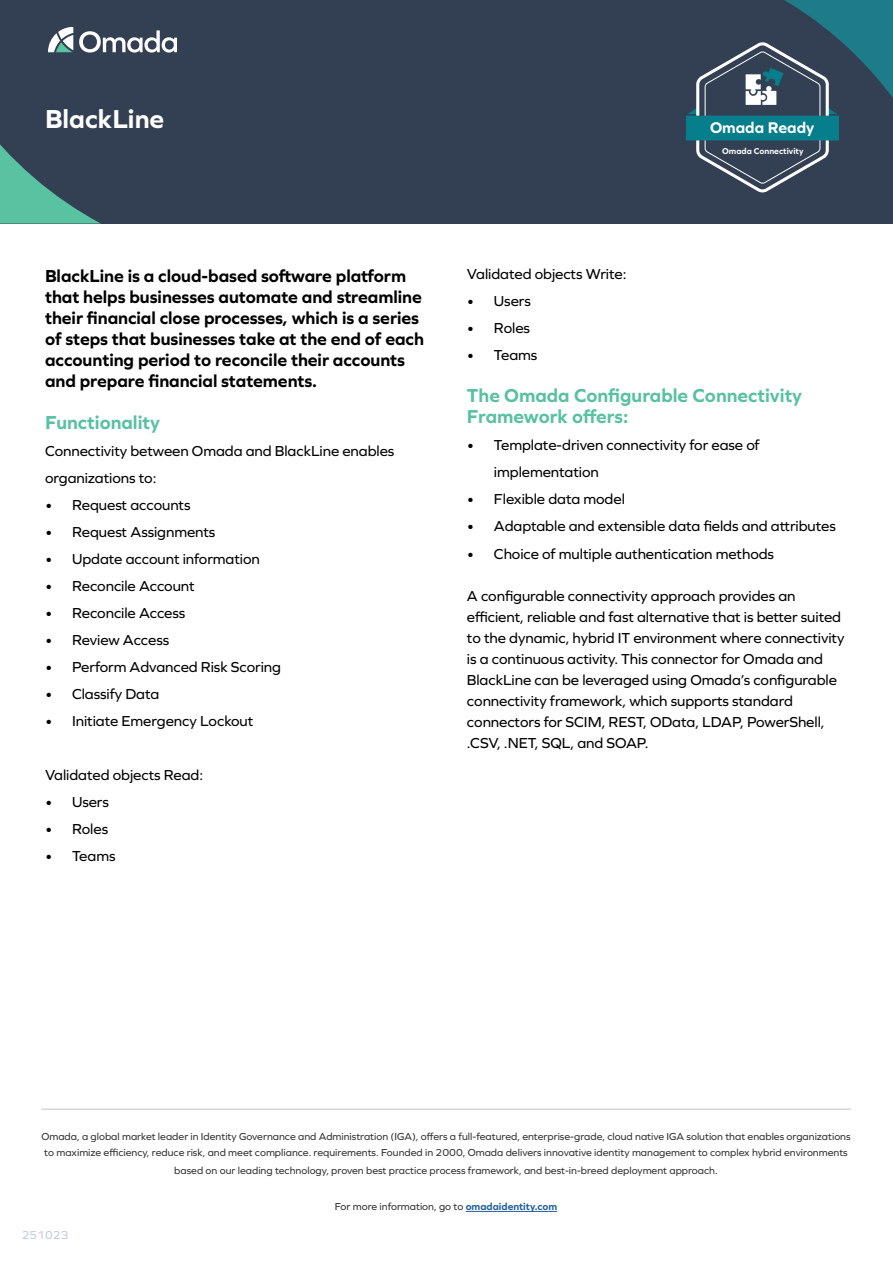
<style>
.page{position:relative;width:893px;height:1263px;background:#fff}
.page>*{position:absolute;margin:0;border:0;box-sizing:border-box;transform-origin:0 0}
.t1{font:700 27px "Graphie";color:#fff}
.t2{font:700 19.5px/21px "Graphie";color:#58c1a1}
.t3{font:700 18px/21px "Graphie";letter-spacing:-.005em;color:#000}
.t4{font:700 16.2px "Graphie";color:#fff}
.t5{font:15px/21px "Graphie";letter-spacing:-.005em;color:#000}
.t6{font:12px "Graphie";color:#c4cbdd}
.t7{font:10.5px/16.5px "Graphie";color:#323232}
.t8{font:700 8.85px "Graphie";color:#fff}
.s1{font-weight:700;color:#215e9e}
</style>
<div class="page">
<div style="left:0;top:0;width:893px;height:224px;background:#334054"></div>
<svg style="left:0;top:144px;width:101px;height:80px"></svg>
<svg style="left:48px;top:27px;width:25px;height:25px"></svg>
<svg style="left:79px;top:30px;width:98px;height:23px"></svg>
<hr style="left:466px;top:1211px;width:91px;height:1px;background:#215e9e">
<hr style="left:41px;top:1109px;width:810px;height:1px;background:#bdc3ca">
<svg style="left:688px;top:0;width:205px;height:193px"></svg>
<h1 class="t1" style="left:45px;top:103px;width:121px">BlackLine</h1>
<p class="t4" style="left:710px;top:118px;width:106px">Omada Ready</p>
<p class="t8" style="left:722px;top:146px;width:83px">Omada Connectivity</p>
<p class="t3" style="left:45px;top:265px;width:380px">BlackLine is a cloud-based software platform that helps businesses automate and streamline their financial close processes, which is a series of steps that businesses take at the end of each accounting period to reconcile their accounts and prepare financial statements.</p>
<h2 class="t2" style="left:45px;top:411px;width:117px">Functionality</h2>
<p class="t5" style="left:45px;top:437px;width:351px;line-height:27px">Connectivity between Omada and BlackLine enables organizations to:</p>
<p class="t5" style="left:45px;top:494px;width:147px">• Request accounts</p>
<p class="t5" style="left:45px;top:521px;width:172px">• Request Assignments</p>
<p class="t5" style="left:45px;top:548px;width:216px">• Update account information</p>
<p class="t5" style="left:45px;top:575px;width:151px">• Reconcile Account</p>
<p class="t5" style="left:45px;top:602px;width:142px">• Reconcile Access</p>
<p class="t5" style="left:45px;top:629px;width:126px">• Review Access</p>
<p class="t5" style="left:45px;top:656px;width:238px">• Perform Advanced Risk Scoring</p>
<p class="t5" style="left:45px;top:683px;width:116px">• Classify Data</p>
<p class="t5" style="left:45px;top:710px;width:210px">• Initiate Emergency Lockout</p>
<p class="t5" style="left:45px;top:764px;width:160px">Validated objects Read:</p>
<p class="t5" style="left:45px;top:791px;width:65px">• Users</p>
<p class="t5" style="left:45px;top:818px;width:65px">• Roles</p>
<p class="t5" style="left:45px;top:845px;width:72px">• Teams</p>
<p class="t5" style="left:467px;top:264px;width:161px">Validated objects Write:</p>
<p class="t5" style="left:467px;top:291px;width:65px">• Users</p>
<p class="t5" style="left:467px;top:318px;width:65px">• Roles</p>
<p class="t5" style="left:467px;top:345px;width:72px">• Teams</p>
<h2 class="t2" style="left:467px;top:385px;width:337px">The Omada Configurable Connectivity<br>Framework offers:</h2>
<p class="t5" style="left:494px;top:432px;width:267px;line-height:27px;text-indent:-27px">• Template-driven connectivity for ease of implementation</p>
<p class="t5" style="left:467px;top:489px;width:159px">• Flexible data model</p>
<p class="t5" style="left:467px;top:516px;width:370px">• Adaptable and extensible data fields and attributes</p>
<p class="t5" style="left:467px;top:543px;width:309px">• Choice of multiple authentication methods</p>
<p class="t5" style="left:467px;top:585px;width:379px">A configurable connectivity approach provides an efficient, reliable and fast alternative that is better suited to the dynamic, hybrid IT environment where connectivity is a continuous activity. This connector for Omada and BlackLine can be leveraged using Omada’s configurable connectivity framework, which supports standard connectors for SCIM, REST, OData, LDAP, PowerShell, .CSV, .NET, SQL, and SOAP.</p>
<p class="t7" style="left:41px;top:1128px;width:811px">Omada, a global market leader in Identity Governance and Administration (IGA), offers a full-featured, enterprise-grade, cloud native IGA solution that enables organizations to maximize efficiency, reduce risk, and meet compliance. requirements. Founded in 2000, Omada delivers innovative identity management to complex hybrid environments</p>
<p class="t7" style="left:174px;top:1162px;width:545px">based on our leading technology, proven best practice process framework, and best-in-breed deployment approach.</p>
<p class="t7" style="left:335px;top:1198px;width:224px">For more information, go to <span class="s1">omadaidentity.com</span></p>
<p class="t6" style="left:22px;top:1227px;width:48px">251023</p>
</div>
